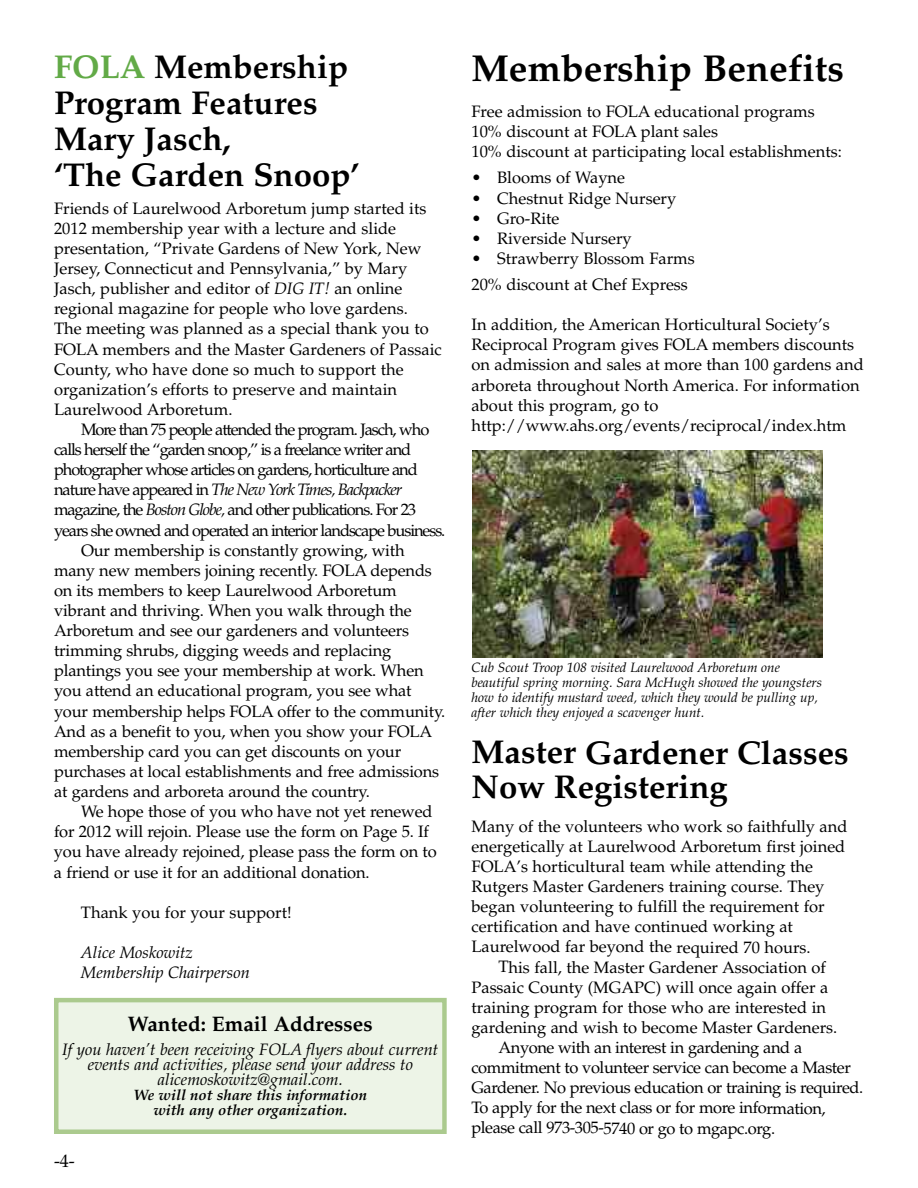
<style>
.page{position:relative;width:918px;height:1188px;background:#fff}
.page>*{position:absolute;margin:0;border:0;box-sizing:border-box;transform-origin:0 0}
.t1{font:700 37.5px "Palatino";color:#000}
.t2{font:700 33px/36px "Palatino";color:#000}
.t3{font:700 21px "Palatino";color:#000}
.t4{font:18px "Palatino";color:#000}
.t5{font:16.5px/20.1px "Palatino";color:#000}
.t6{font:16.5px "Palatino";letter-spacing:-.065em;color:#000}
.t7{font:16.5px "Palatino";letter-spacing:-.025em;color:#000}
.t8{font:italic 16.5px/15px "Palatino";color:#000}
.t9{font:italic 16.5px "Palatino";letter-spacing:-.065em;color:#000}
.t10{font:italic 700 15px/15px "Palatino";color:#000;text-align:center}
.t11{font:italic 13.5px/15px "Palatino";color:#000}
.s1{color:#62aa47}
.s2{font-style:italic}
.s3{font-style:normal}
</style>
<div class="page">
<img style="left:472px;top:451px;width:351px;height:207px">
<div style="left:58px;top:1002px;width:384px;height:128px;background:#edf4e7"></div>
<div style="left:54px;top:998px;width:393px;height:136px;border:4px solid #abca8e"></div>
<h2 class="t2" style="left:54px;top:52px;width:307px"><span class="s1">FOLA</span> Membership<br>Program Features<br>Mary Jasch,<br>‘The Garden Snoop’</h2>
<p class="t5" style="left:54px;top:200px;width:389px">Friends of Laurelwood Arboretum jump started its 2012 membership year with a lecture and slide presentation, “Private Gardens of New York, New Jersey, Connecticut and Pennsylvania,” by Mary Jasch, publisher and editor of <span class="s2">DIG IT!</span> an online regional magazine for people who love gardens.<br>The meeting was planned as a special thank you to FOLA members and the Master Gardeners of Passaic County, who have done so much to support the organization’s efforts to preserve and maintain Laurelwood Arboretum.</p>
<p class="t6" style="left:81px;top:423px;width:350px">More than 75 people attended the program. Jasch, who</p>
<p class="t6" style="left:54px;top:443px;width:359px">calls herself the “garden snoop,” is a freelance writer and</p>
<p class="t6" style="left:54px;top:463px;width:365px">photographer whose articles on gardens, horticulture and</p>
<p class="t9" style="left:54px;top:483px;width:350px"><span class="s3">nature have appeared in</span> The New York Times, Backpacker</p>
<p class="t6" style="left:54px;top:503px;width:364px">magazine, the <span class="s2">Boston Globe,</span> and other publications. For 23</p>
<p class="t6" style="left:54px;top:524px;width:393px">years she owned and operated an interior landscape business.</p>
<p class="t5" style="left:81px;top:542px;width:325px">Our membership is constantly growing, with</p>
<p class="t5" style="left:54px;top:562px;width:379px">many new members joining recently. FOLA depends</p>
<p class="t5" style="left:54px;top:582px;width:344px">on its members to keep Laurelwood Arboretum</p>
<p class="t5" style="left:54px;top:602px;width:359px">vibrant and thriving. When you walk through the</p>
<p class="t5" style="left:54px;top:622px;width:357px">Arboretum and see our gardeners and volunteers</p>
<p class="t5" style="left:54px;top:643px;width:339px">trimming shrubs, digging weeds and replacing</p>
<p class="t5" style="left:54px;top:663px;width:371px">plantings you see your membership at work. When</p>
<p class="t5" style="left:54px;top:683px;width:359px">you attend an educational program, you see what</p>
<p class="t5" style="left:54px;top:703px;width:393px">your membership helps FOLA offer to the community.</p>
<p class="t5" style="left:54px;top:723px;width:380px">And as a benefit to you, when you show your FOLA</p>
<p class="t5" style="left:54px;top:743px;width:349px">membership card you can get discounts on your</p>
<p class="t5" style="left:54px;top:763px;width:387px">purchases at local establishments and free admissions</p>
<p class="t5" style="left:54px;top:783px;width:317px">at gardens and arboreta around the country.</p>
<p class="t5" style="left:81px;top:803px;width:353px">We hope those of you who have not yet renewed</p>
<p class="t5" style="left:54px;top:824px;width:377px">for 2012 will rejoin. Please use the form on Page 5. If</p>
<p class="t5" style="left:54px;top:844px;width:384px">you have already rejoined, please pass the form on to</p>
<p class="t5" style="left:54px;top:864px;width:317px">a friend or use it for an additional donation.</p>
<p class="t5" style="left:81px;top:904px;width:212px">Thank you for your support!</p>
<p class="t8" style="left:81px;top:944px;width:170px;line-height:20px">Alice Moskowitz<br>Membership Chairperson</p>
<p class="t3" style="left:128px;top:1016px;width:246px">Wanted: Email Addresses</p>
<p class="t8" style="left:62px;top:1044px;width:378px;text-align:center">If you haven’t been receiving FOLA flyers about current events and activities, please send your address to alicemoskowitz@gmail.com.</p>
<p class="t10" style="left:134px;top:1089px;width:235px">We will not share this information with any other organization.</p>
<p class="t4" style="left:54px;top:1154px;width:22px">-4-</p>
<h1 class="t1" style="left:471px;top:54px;width:374px">Membership Benefits</h1>
<p class="t5" style="left:471px;top:103px;width:372px">Free admission to FOLA educational programs<br>10% discount at FOLA plant sales<br>10% discount at participating local establishments:</p>
<p class="t5" style="left:471px;top:170px;width:155px">• Blooms of Wayne</p>
<p class="t5" style="left:471px;top:190px;width:206px">• Chestnut Ridge Nursery</p>
<p class="t5" style="left:471px;top:210px;width:90px">• Gro-Rite</p>
<p class="t5" style="left:471px;top:230px;width:162px">• Riverside Nursery</p>
<p class="t5" style="left:471px;top:247px;width:225px;line-height:26.1px">• Strawberry Blossom Farms<br>20% discount at Chef Express</p>
<p class="t5" style="left:471px;top:317px;width:394px">In addition, the American Horticultural Society’s Reciprocal Program gives FOLA members discounts on admission and sales at more than 100 gardens and arboreta throughout North America. For information about this program, go to http://www.ahs.org/events/reciprocal/index.htm</p>
<p class="t11" style="left:471px;top:662px;width:352px">Cub Scout Troop 108 visited Laurelwood Arboretum one beautiful spring morning. Sara McHugh showed the youngsters how to identify mustard weed, which they would be pulling up, after which they enjoyed a scavenger hunt.</p>
<h2 class="t2" style="left:472px;top:739px;width:379px;line-height:34.5px">Master Gardener Classes<br>Now Registering</h2>
<p class="t5" style="left:471px;top:818px;width:378px">Many of the volunteers who work so faithfully and energetically at Laurelwood Arboretum first joined FOLA’s horticultural team while attending the Rutgers Master Gardeners training course. They began volunteering to fulfill the requirement for certification and have continued working at Laurelwood far beyond the required 70 hours.</p>
<p class="t5" style="left:498px;top:959px;width:329px">This fall, the Master Gardener Association of</p>
<p class="t5" style="left:471px;top:979px;width:359px">Passaic County (MGAPC) will once again offer a</p>
<p class="t5" style="left:471px;top:999px;width:356px">training program for those who are interested in</p>
<p class="t5" style="left:471px;top:1019px;width:368px">gardening and wish to become Master Gardeners.</p>
<p class="t7" style="left:498px;top:1041px;width:305px">Anyone with an interest in gardening and a</p>
<p class="t7" style="left:471px;top:1061px;width:381px">commitment to volunteer service can become a Master</p>
<p class="t7" style="left:471px;top:1081px;width:393px">Gardener. No previous education or training is required.</p>
<p class="t7" style="left:471px;top:1101px;width:356px">To apply for the next class or for more information,</p>
<p class="t7" style="left:471px;top:1122px;width:305px">please call 973-305-5740 or go to mgapc.org.</p>
</div>
